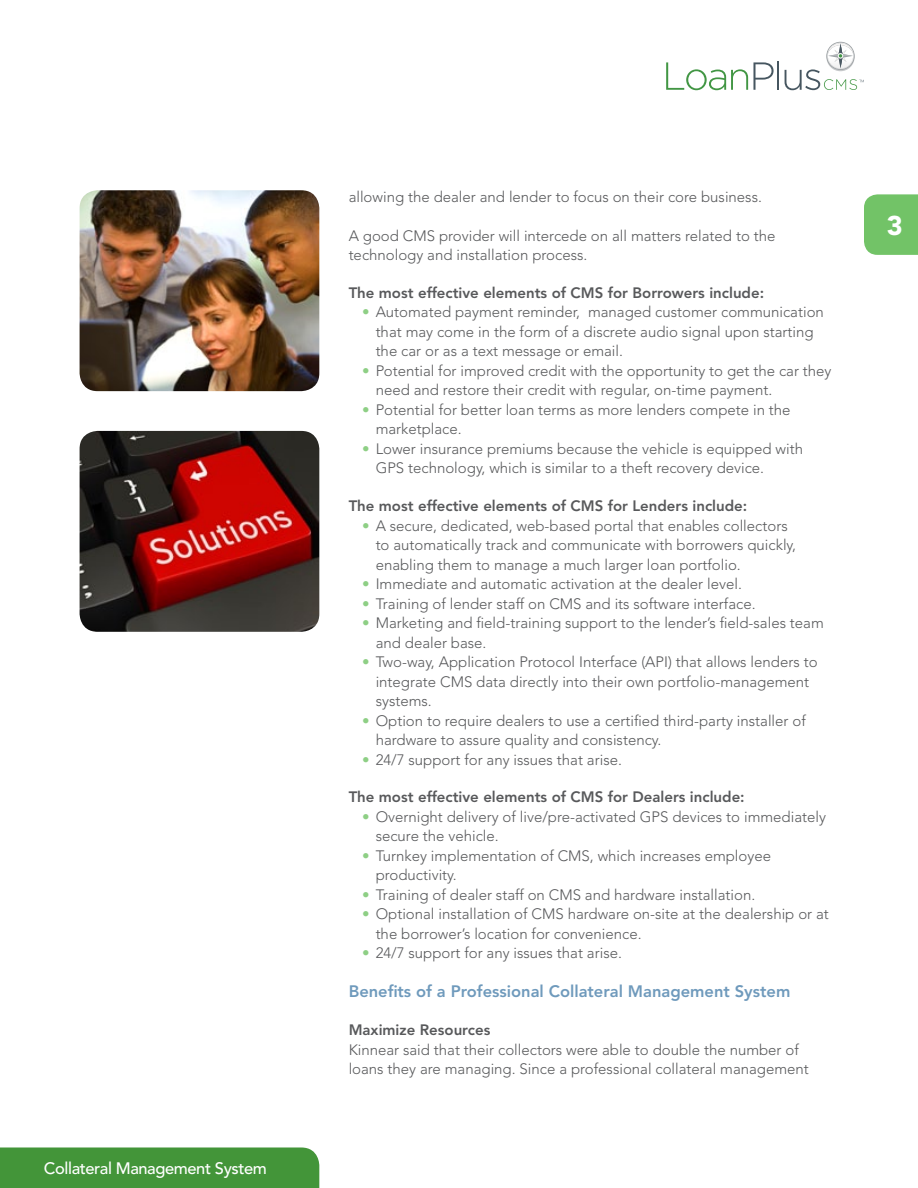
<style>
.page{position:relative;width:918px;height:1188px;background:#fff}
.page>*{position:absolute;margin:0;border:0;box-sizing:border-box;transform-origin:0 0}
.t1{font:900 27px "Avenir LT Std";color:#fff}
.t2{font:800 16.5px "Avenir LT Std";color:#6f9abc}
.t3{font:500 16.5px "Avenir LT Std";letter-spacing:-.025em;color:#fff}
.t4{font:300 15px/19.5px "Avenir LT Std";color:#58595b}
.t5{font:800 15px "Avenir LT Std";color:#58595b}
.s1{color:#8ecf85}
</style>
<div class="page">
<img style="left:80px;top:190px;width:239px;height:201px">
<div style="left:864px;top:194px;width:54px;height:61px;background:#72c367"></div>
<svg style="left:666px;top:62px;width:108px;height:28px"></svg>
<hr style="left:777px;top:61px;width:2px;height:29px;background:#465660">
<div style="left:826px;top:42px;width:29px;height:28px;background:#afb2b5;border-radius:50%"></div>
<svg style="left:785px;top:43px;width:79px;height:47px"></svg>
<div style="left:0;top:1148px;width:319px;height:40px;background:#439539"></div>
<img style="left:80px;top:431px;width:239px;height:201px">
<p class="t3" style="left:44px;top:1158px;width:224px">Collateral Management System</p>
<p class="t4" style="left:349px;top:187px;width:415px">allowing the dealer and lender to focus on their core business.</p>
<p class="t4" style="left:349px;top:226px;width:428px">A good CMS provider will intercede on all matters related to the technology and installation process.</p>
<p class="t5" style="left:349px;top:284px;width:417px">The most effective elements of CMS for Borrowers include:</p>
<p class="t4" style="left:376px;top:302px;width:450px;text-indent:-14px"><span class="s1">•</span> Automated payment reminder, managed customer communication that may come in the form of a discrete audio signal upon starting the car or as a text message or email.</p>
<p class="t4" style="left:376px;top:361px;width:457px;text-indent:-14px"><span class="s1">•</span> Potential for improved credit with the opportunity to get the car they need and restore their credit with regular, on-time payment.</p>
<p class="t4" style="left:376px;top:400px;width:416px;text-indent:-14px"><span class="s1">•</span> Potential for better loan terms as more lenders compete in the marketplace.</p>
<p class="t4" style="left:376px;top:439px;width:429px;text-indent:-14px"><span class="s1">•</span> Lower insurance premiums because the vehicle is equipped with<br>GPS technology, which is similar to a theft recovery device.</p>
<p class="t5" style="left:349px;top:497px;width:400px">The most effective elements of CMS for Lenders include:</p>
<p class="t4" style="left:376px;top:516px;width:422px;text-indent:-14px"><span class="s1">•</span> A secure, dedicated, web-based portal that enables collectors to automatically track and communicate with borrowers quickly, enabling them to manage a much larger loan portfolio.</p>
<p class="t4" style="left:362px;top:574px;width:381px"><span class="s1">•</span> Immediate and automatic activation at the dealer level.</p>
<p class="t4" style="left:362px;top:594px;width:395px"><span class="s1">•</span> Training of lender staff on CMS and its software interface.</p>
<p class="t4" style="left:376px;top:613px;width:450px;text-indent:-14px"><span class="s1">•</span> Marketing and field-training support to the lender’s field-sales team and dealer base.</p>
<p class="t4" style="left:376px;top:652px;width:443px;text-indent:-14px"><span class="s1">•</span> Two-way, Application Protocol Interface (API) that allows lenders to integrate CMS data directly into their own portfolio-management systems.</p>
<p class="t4" style="left:376px;top:711px;width:432px;text-indent:-14px"><span class="s1">•</span> Option to require dealers to use a certified third-party installer of hardware to assure quality and consistency.</p>
<p class="t4" style="left:362px;top:750px;width:261px"><span class="s1">•</span> 24/7 support for any issues that arise.</p>
<p class="t5" style="left:349px;top:788px;width:398px">The most effective elements of CMS for Dealers include:</p>
<p class="t4" style="left:376px;top:807px;width:452px;text-indent:-14px"><span class="s1">•</span> Overnight delivery of live/pre-activated GPS devices to immediately secure the vehicle.</p>
<p class="t4" style="left:376px;top:846px;width:397px;text-indent:-14px"><span class="s1">•</span> Turnkey implementation of CMS, which increases employee productivity.</p>
<p class="t4" style="left:362px;top:885px;width:395px"><span class="s1">•</span> Training of dealer staff on CMS and hardware installation.</p>
<p class="t4" style="left:376px;top:904px;width:455px;text-indent:-14px"><span class="s1">•</span> Optional installation of CMS hardware on-site at the dealership or at the borrower’s location for convenience.</p>
<p class="t4" style="left:362px;top:943px;width:261px"><span class="s1">•</span> 24/7 support for any issues that arise.</p>
<p class="t2" style="left:349px;top:982px;width:443px">Benefits of a Professional Collateral Management System</p>
<p class="t5" style="left:349px;top:1021px;width:143px">Maximize Resources</p>
<p class="t4" style="left:349px;top:1040px;width:462px">Kinnear said that their collectors were able to double the number of loans they are managing. Since a professional collateral management</p>
<h1 class="t1" style="left:887px;top:209px;width:17px">3</h1>
</div>
